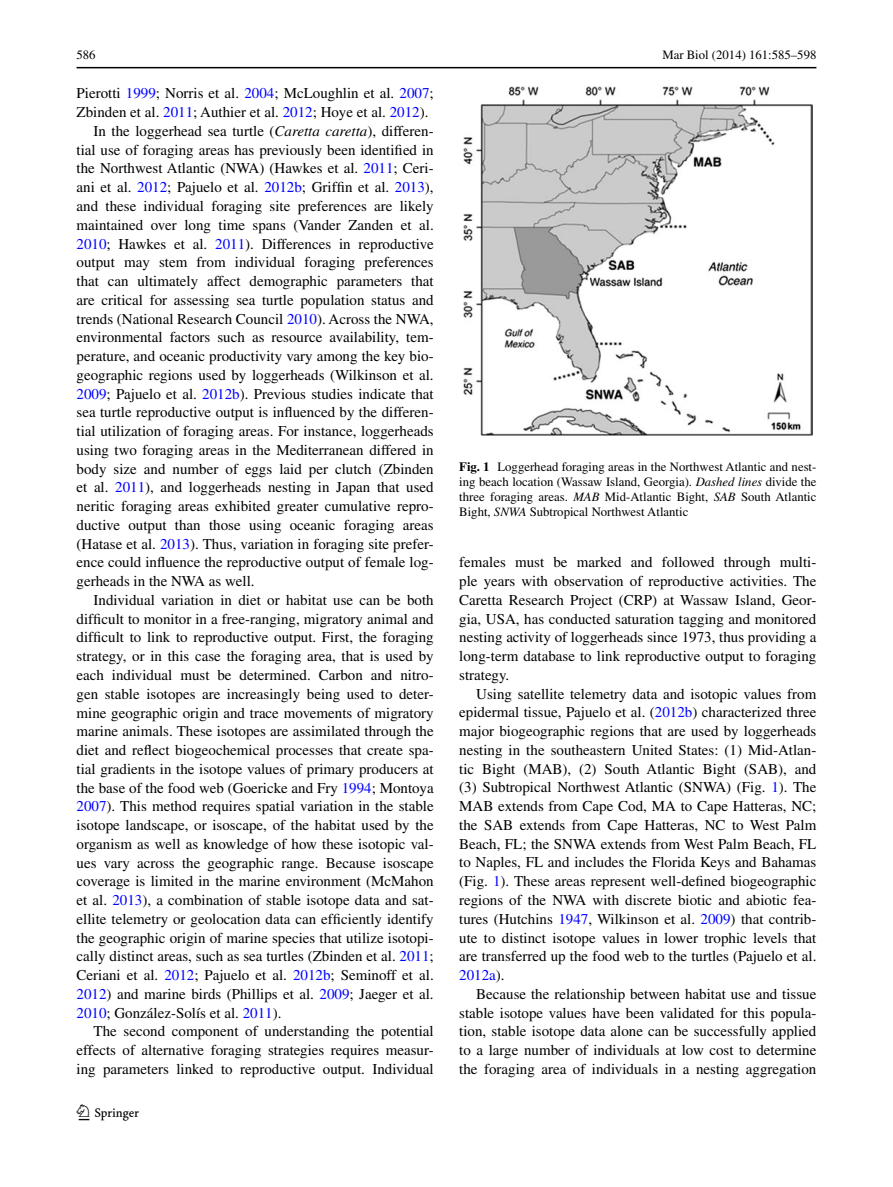
<style>
.page{position:relative;width:893px;height:1187px;background:#fff}
.page>*{position:absolute;margin:0;border:0;box-sizing:border-box;transform-origin:0 0}
.t1{font:22.5px "Springnew";color:#000}
.t2{font:15px/18.8px "Times";color:#000;text-align:justify}
.t3{font:12.75px/15px "Times";color:#000;text-align:justify}
.s1{color:#00f}
.s2{font-style:italic}
.s3{font-weight:700}
</style>
<div class="page">
<hr style="left:77px;top:67px;width:739px;height:1px;background:#000">
<div style="left:459px;top:87px;width:357px;height:349px;background:linear-gradient(to bottom,#fff,#fff)"></div>
<img style="left:463px;top:87px;width:349px;height:349px">
<p class="t3" style="left:77px;top:48px;width:21px">586</p>
<p class="t3" style="left:662px;top:48px;width:156px">Mar Biol (2014) 161:585–598</p>
<p class="t2" style="left:77px;top:84px;width:359px">Pierotti <span class="s1">1999</span>; Norris et al. <span class="s1">2004</span>; McLoughlin et al. <span class="s1">2007</span>;</p>
<p class="t2" style="left:77px;top:103px;width:353px">Zbinden et al. <span class="s1">2011</span>; Authier et al. <span class="s1">2012</span>; Hoye et al. <span class="s1">2012</span>).</p>
<p class="t2" style="left:94px;top:121px;width:342px">In the loggerhead sea turtle (<span class="s2">Caretta caretta</span>), differen-</p>
<p class="t2" style="left:77px;top:140px;width:359px">tial use of foraging areas has previously been identified in</p>
<p class="t2" style="left:77px;top:159px;width:359px">the Northwest Atlantic (NWA) (Hawkes et al. <span class="s1">2011</span>; Ceri-</p>
<p class="t2" style="left:77px;top:178px;width:359px">ani et al. <span class="s1">2012</span>; Pajuelo et al. <span class="s1">2012b</span>; Griffin et al. <span class="s1">2013</span>),</p>
<p class="t2" style="left:77px;top:196px;width:359px">and these individual foraging site preferences are likely</p>
<p class="t2" style="left:77px;top:215px;width:359px">maintained over long time spans (Vander Zanden et al.</p>
<p class="t2" style="left:77px;top:234px;width:359px"><span class="s1">2010</span>; Hawkes et al. <span class="s1">2011</span>). Differences in reproductive</p>
<p class="t2" style="left:77px;top:253px;width:359px">output may stem from individual foraging preferences</p>
<p class="t2" style="left:77px;top:271px;width:359px">that can ultimately affect demographic parameters that</p>
<p class="t2" style="left:77px;top:290px;width:359px">are critical for assessing sea turtle population status and</p>
<p class="t2" style="left:77px;top:309px;width:359px">trends (National Research Council <span class="s1">2010</span>). Across the NWA,</p>
<p class="t2" style="left:77px;top:328px;width:359px">environmental factors such as resource availability, tem-</p>
<p class="t2" style="left:77px;top:346px;width:359px">perature, and oceanic productivity vary among the key bio-</p>
<p class="t2" style="left:77px;top:365px;width:359px">geographic regions used by loggerheads (Wilkinson et al.</p>
<p class="t2" style="left:77px;top:384px;width:359px"><span class="s1">2009</span>; Pajuelo et al. <span class="s1">2012b</span>). Previous studies indicate that</p>
<p class="t2" style="left:77px;top:403px;width:359px">sea turtle reproductive output is influenced by the differen-</p>
<p class="t2" style="left:77px;top:421px;width:359px">tial utilization of foraging areas. For instance, loggerheads</p>
<p class="t2" style="left:77px;top:440px;width:359px">using two foraging areas in the Mediterranean differed in</p>
<p class="t2" style="left:77px;top:459px;width:359px">body size and number of eggs laid per clutch (Zbinden</p>
<p class="t2" style="left:77px;top:478px;width:359px">et al. <span class="s1">2011</span>), and loggerheads nesting in Japan that used</p>
<p class="t2" style="left:77px;top:496px;width:359px">neritic foraging areas exhibited greater cumulative repro-</p>
<p class="t2" style="left:77px;top:515px;width:359px">ductive output than those using oceanic foraging areas</p>
<p class="t2" style="left:77px;top:534px;width:359px">(Hatase et al. <span class="s1">2013</span>). Thus, variation in foraging site prefer-</p>
<p class="t2" style="left:77px;top:553px;width:359px">ence could influence the reproductive output of female log-</p>
<p class="t2" style="left:77px;top:571px;width:180px">gerheads in the NWA as well.</p>
<p class="t2" style="left:94px;top:590px;width:342px">Individual variation in diet or habitat use can be both</p>
<p class="t2" style="left:77px;top:609px;width:359px">difficult to monitor in a free-ranging, migratory animal and</p>
<p class="t2" style="left:77px;top:628px;width:359px">difficult to link to reproductive output. First, the foraging</p>
<p class="t2" style="left:77px;top:646px;width:359px">strategy, or in this case the foraging area, that is used by</p>
<p class="t2" style="left:77px;top:665px;width:359px">each individual must be determined. Carbon and nitro-</p>
<p class="t2" style="left:77px;top:684px;width:359px">gen stable isotopes are increasingly being used to deter-</p>
<p class="t2" style="left:77px;top:703px;width:359px">mine geographic origin and trace movements of migratory</p>
<p class="t2" style="left:77px;top:721px;width:359px">marine animals. These isotopes are assimilated through the</p>
<p class="t2" style="left:77px;top:740px;width:359px">diet and reflect biogeochemical processes that create spa-</p>
<p class="t2" style="left:77px;top:759px;width:359px">tial gradients in the isotope values of primary producers at</p>
<p class="t2" style="left:77px;top:778px;width:359px">the base of the food web (Goericke and Fry <span class="s1">1994</span>; Montoya</p>
<p class="t2" style="left:77px;top:796px;width:359px"><span class="s1">2007</span>). This method requires spatial variation in the stable</p>
<p class="t2" style="left:77px;top:815px;width:359px">isotope landscape, or isoscape, of the habitat used by the</p>
<p class="t2" style="left:77px;top:834px;width:359px">organism as well as knowledge of how these isotopic val-</p>
<p class="t2" style="left:77px;top:853px;width:359px">ues vary across the geographic range. Because isoscape</p>
<p class="t2" style="left:77px;top:871px;width:359px">coverage is limited in the marine environment (McMahon</p>
<p class="t2" style="left:77px;top:890px;width:359px">et al. <span class="s1">2013</span>), a combination of stable isotope data and sat-</p>
<p class="t2" style="left:77px;top:909px;width:359px">ellite telemetry or geolocation data can efficiently identify</p>
<p class="t2" style="left:77px;top:928px;width:359px">the geographic origin of marine species that utilize isotopi-</p>
<p class="t2" style="left:77px;top:946px;width:359px">cally distinct areas, such as sea turtles (Zbinden et al. <span class="s1">2011</span>;</p>
<p class="t2" style="left:77px;top:965px;width:359px">Ceriani et al. <span class="s1">2012</span>; Pajuelo et al. <span class="s1">2012b</span>; Seminoff et al.</p>
<p class="t2" style="left:77px;top:984px;width:359px"><span class="s1">2012</span>) and marine birds (Phillips et al. <span class="s1">2009</span>; Jaeger et al.</p>
<p class="t2" style="left:77px;top:1003px;width:206px"><span class="s1">2010</span>; González-Solís et al. <span class="s1">2011</span>).</p>
<p class="t2" style="left:94px;top:1021px;width:342px">The second component of understanding the potential</p>
<p class="t2" style="left:77px;top:1040px;width:359px">effects of alternative foraging strategies requires measur-</p>
<p class="t2" style="left:77px;top:1059px;width:359px">ing parameters linked to reproductive output. Individual</p>
<h1 class="t1" style="left:79px;top:1104px;width:62px">1 3</h1>
<p class="t3" style="left:459px;top:459px;width:359px"><span class="s3">Fig. 1</span> Loggerhead foraging areas in the Northwest Atlantic and nest&shy;ing beach location (Wassaw Island, Georgia). <span class="s2">Dashed lines</span> divide the three foraging areas. <span class="s2">MAB</span> Mid-Atlantic Bight, <span class="s2">SAB</span> South Atlantic Bight, <span class="s2">SNWA</span> Subtropical Northwest Atlantic</p>
<p class="t2" style="left:459px;top:553px;width:359px">females must be marked and followed through multi&shy;ple years with observation of reproductive activities. The Caretta Research Project (CRP) at Wassaw Island, Geor&shy;gia, USA, has conducted saturation tagging and monitored nesting activity of loggerheads since 1973, thus providing a long-term database to link reproductive output to foraging strategy.</p>
<p class="t2" style="left:459px;top:684px;width:359px;text-indent:17px">Using satellite telemetry data and isotopic values from epidermal tissue, Pajuelo et al. (<span class="s1">2012b</span>) characterized three major biogeographic regions that are used by loggerheads nesting in the southeastern United States: (1) Mid-Atlan&shy;tic Bight (MAB), (2) South Atlantic Bight (SAB), and (3) Subtropical Northwest Atlantic (SNWA) (Fig. <span class="s1">1</span>). The MAB extends from Cape Cod, MA to Cape Hatteras, NC; the SAB extends from Cape Hatteras, NC to West Palm Beach, FL; the SNWA extends from West Palm Beach, FL to Naples, FL and includes the Florida Keys and Bahamas (Fig. <span class="s1">1</span>). These areas represent well-defined biogeographic regions of the NWA with discrete biotic and abiotic fea&shy;tures (Hutchins <span class="s1">1947</span>, Wilkinson et al. <span class="s1">2009</span>) that contrib&shy;ute to distinct isotope values in lower trophic levels that are transferred up the food web to the turtles (Pajuelo et al.<br><span class="s1">2012a</span>).</p>
<p class="t2" style="left:459px;top:984px;width:359px;text-indent:17px">Because the relationship between habitat use and tissue stable isotope values have been validated for this popula&shy;tion, stable isotope data alone can be successfully applied to a large number of individuals at low cost to determine the foraging area of individuals in a nesting aggregation</p>
</div>
